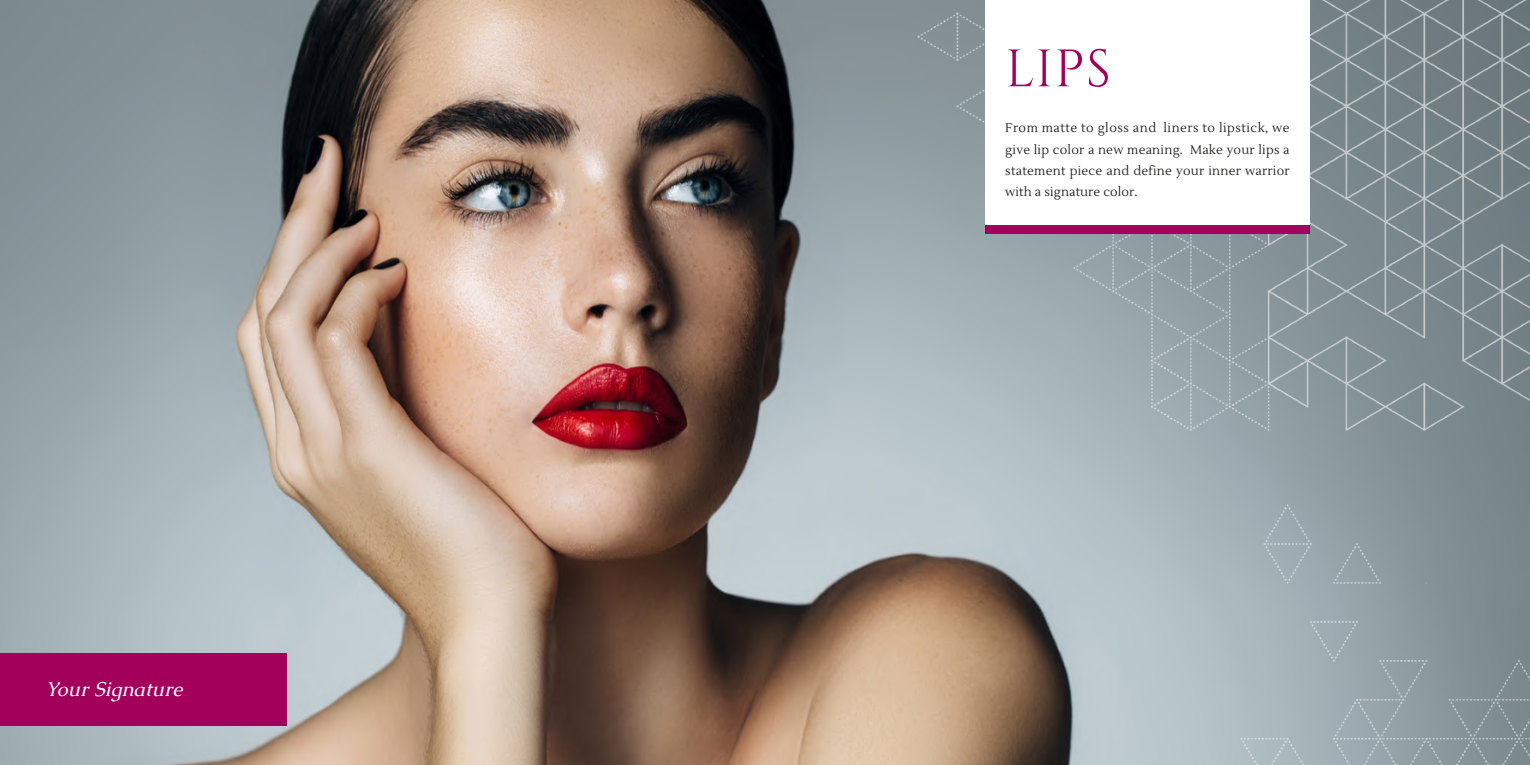
<style>
.page{position:relative;width:1530px;height:765px;background:#fff}
.page>*{position:absolute;margin:0;border:0;box-sizing:border-box;transform-origin:0 0}
.t1{font:52.5px "Cinzel";color:#a2005b}
.t2{font:italic 20px "Caudex";letter-spacing:.01em;color:#fff}
.t3{font:12.5px/21.2px "Lustria";letter-spacing:.02em;color:#241f1f;text-align:justify}
</style>
<div class="page">
<img style="left:0;top:0;width:1240px;height:765px">
<img style="left:875px;top:0;width:655px;height:484px">
<img style="left:1240px;top:387px;width:290px;height:378px">
<div style="left:985px;top:0;width:324px;height:224px;background:#fff"></div>
<div style="left:985px;top:225px;width:324px;height:9px;background:#a2005b"></div>
<div style="left:0;top:654px;width:286px;height:72px;background:#a2005b"></div>
<h2 class="t2" style="left:45px;top:676px;width:139px">Your Signature</h2>
<h1 class="t1" style="left:1005px;top:38px;width:107px">LIPS</h1>
<p class="t3" style="left:1005px;top:118px;width:286px">From matte to gloss and liners to lipstick, we give lip color a new meaning. Make your lips a statement piece and define your inner warrior with a signature color.</p>
</div>
